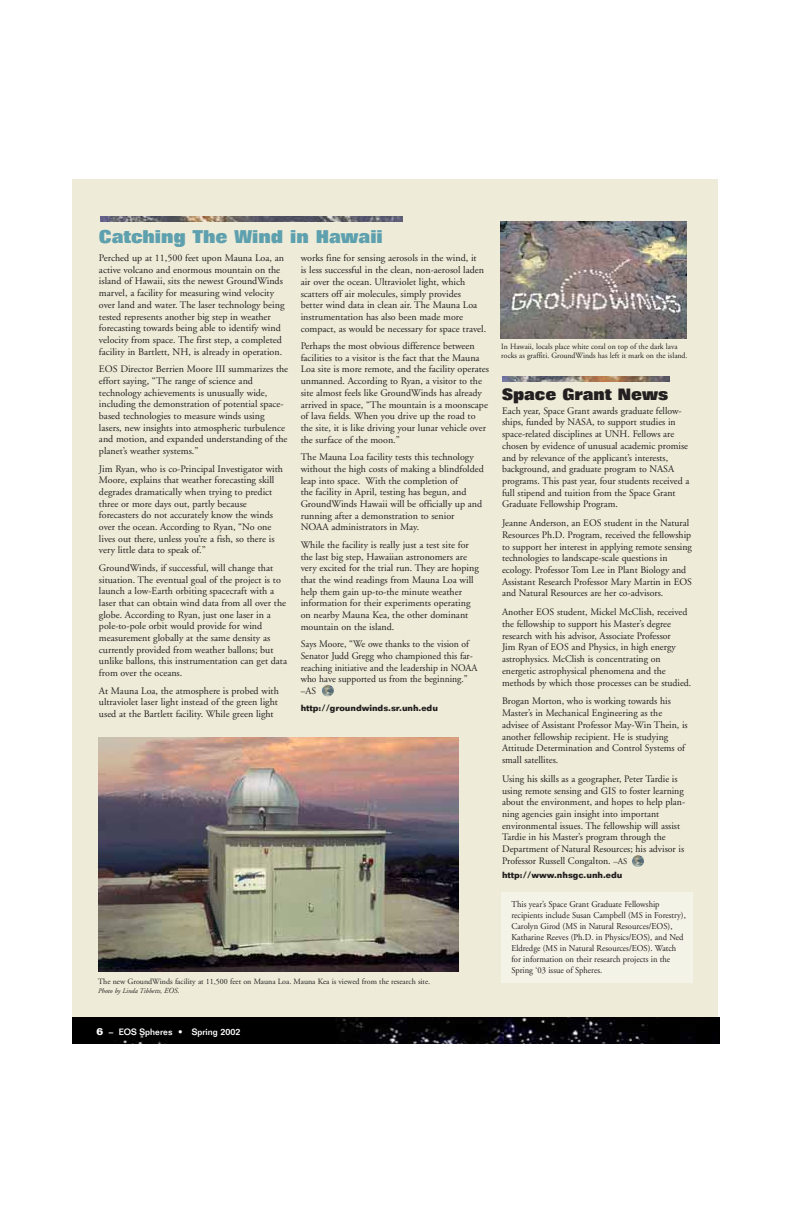
<style>
.page{position:relative;width:792px;height:1224px;background:#fff}
.page>*{position:absolute;margin:0;border:0;box-sizing:border-box;transform-origin:0 0}
.t1{font:800 18px "Folio";color:#5fa0af}
.t2{font:800 16px "Folio";color:#231f20}
.t3{font:10px/11.7px "Adobe Garamond";color:#231f20}
.t4{font:9px/11px "Adobe Garamond";color:#231f20;scale:.95 1}
.t5{font:500 9px "Folio";color:#fff}
.t6{font:700 8.8px "Folio";color:#231f20}
.t7{font:8px/9px "Adobe Garamond";color:#231f20}
.t8{font:italic 7px "Adobe Garamond";color:#231f20}
.s1{font-size:7.7px}
.s2{font-size:9px}
.s3{font-weight:700;font-size:10px}
</style>
<div class="page">
<div style="left:72px;top:180px;width:646px;height:853px;background:#eeecd8"></div>
<img style="left:500px;top:221px;width:186px;height:117px">
<img style="left:101px;top:216px;width:302px;height:5px">
<img style="left:502px;top:377px;width:167px;height:5px">
<svg style="left:322px;top:684px;width:12px;height:13px"></svg>
<svg style="left:632px;top:855px;width:12px;height:12px"></svg>
<img style="left:72px;top:1017px;width:648px;height:27px">
<svg style="left:719px;top:1017px;width:1px;height:26px"></svg>
<img style="left:98px;top:737px;width:361px;height:235px">
<div style="left:502px;top:892px;width:191px;height:90px;background:#f4f3e7"></div>
<h1 class="t1" style="left:99px;top:230px;width:285px">Catching The Wind in Hawaii</h1>
<p class="t3" style="left:99px;top:253px;width:187px">Perched up at 11,500 feet upon Mauna Loa, an active volcano and enormous mountain on the island of Hawaii, sits the newest GroundWinds marvel, a facility for measuring wind velocity over land and water. The laser technology being tested represents another big step in weather forecasting towards being able to identify wind velocity from space. The first step, a completed facility in Bartlett, NH, is already in operation.</p>
<p class="t3" style="left:99px;top:364px;width:191px">EOS Director Berrien Moore III summarizes the effort saying, “The range of science and technology achievements is unusually wide, including the demonstration of potential space&shy;based technologies to measure winds using lasers, new insights into atmospheric turbulence and motion, and expanded understanding of the planet’s weather systems.”</p>
<p class="t3" style="left:99px;top:463px;width:186px">Jim Ryan, who is co-Principal Investigator with Moore, explains that weather forecasting skill degrades dramatically when trying to predict three or more days out, partly because forecasters do not accurately know the winds over the ocean. According to Ryan, “No one lives out there, unless you’re a fish, so there is very little data to speak of.”</p>
<p class="t3" style="left:99px;top:563px;width:190px">GroundWinds, if successful, will change that situation. The eventual goal of the project is to launch a low-Earth orbiting spacecraft with a laser that can obtain wind data from all over the globe. According to Ryan, just one laser in a pole-to-pole orbit would provide for wind measurement globally at the same density as currently provided from weather ballons; but unlike ballons, this instrumentation can get data from over the oceans.</p>
<p class="t3" style="left:99px;top:686px;width:181px;text-align:justify">At Mauna Loa, the atmosphere is probed with ultraviolet laser light instead of the green light used at the Bartlett facility. While green light</p>
<p class="t3" style="left:301px;top:253px;width:187px">works fine for sensing aerosols in the wind, it<br>is less successful in the clean, non-aerosol laden air over the ocean. Ultraviolet light, which scatters off air molecules, simply provides<br>better wind data in clean air. The Mauna Loa instrumentation has also been made more compact, as would be necessary for space travel.</p>
<p class="t3" style="left:301px;top:341px;width:190px">Perhaps the most obvious difference between facilities to a visitor is the fact that the Mauna Loa site is more remote, and the facility operates unmanned. According to Ryan, a visitor to the site almost feels like GroundWinds has already arrived in space, “The mountain is a moonscape of lava fields. When you drive up the road to the site, it is like driving your lunar vehicle over the surface of the moon.”</p>
<p class="t3" style="left:301px;top:452px;width:185px">The Mauna Loa facility tests this technology without the high costs of making a blindfolded leap into space. With the completion of<br>the facility in April, testing has begun, and GroundWinds Hawaii will be officially up and running after a demonstration to senior NOAA administrators in May.</p>
<p class="t3" style="left:301px;top:540px;width:180px">While the facility is really just a test site for the last big step, Hawaiian astronomers are very excited for the trial run. They are hoping that the wind readings from Mauna Loa will help them gain up-to-the minute weather information for their experiments operating on nearby Mauna Kea, the other dominant mountain on the island.</p>
<p class="t3" style="left:301px;top:639px;width:178px">Says Moore, “We owe thanks to the vision of Senator Judd Gregg who championed this far&shy;reaching initiative and the leadership in NOAA who have supported us from the beginning.” –AS</p>
<p class="t6" style="left:301px;top:705px;width:139px">http://groundwinds.sr.unh.edu</p>
<p class="t7" style="left:98px;top:978px;width:334px">The new GroundWinds facility at 11,500 feet on Mauna Loa. Mauna Kea is viewed from the research site.</p>
<p class="t8" style="left:98px;top:988px;width:83px">Photo by Linda Tibbetts, <span class="s1">EOS.</span></p>
<p class="t7" style="left:501px;top:342px;width:188px">In Hawaii, locals place white coral on top of the dark lava rocks as graffiti. GroundWinds has left it mark on the island.</p>
<h2 class="t2" style="left:502px;top:389px;width:168px">Space Grant News</h2>
<p class="t3" style="left:502px;top:406px;width:189px">Each year, Space Grant awards graduate fellow&shy;ships, funded by NASA, to support studies in space-related disciplines at UNH. Fellows are chosen by evidence of unusual academic promise and by relevance of the applicant’s interests, background, and graduate program to NASA programs. This past year, four students received a full stipend and tuition from the Space Grant Graduate Fellowship Program.</p>
<p class="t3" style="left:502px;top:518px;width:191px">Jeanne Anderson, an EOS student in the Natural Resources Ph.D. Program, received the fellowship to support her interest in applying remote sensing technologies to landscape-scale questions in ecology. Professor Tom Lee in Plant Biology and Assistant Research Professor Mary Martin in EOS and Natural Resources are her co-advisors.</p>
<p class="t3" style="left:502px;top:607px;width:191px">Another EOS student, Mickel McClish, received the fellowship to support his Master’s degree research with his advisor, Associate Professor<br>Jim Ryan of EOS and Physics, in high energy astrophysics. McClish is concentrating on energetic astrophysical phenomena and the methods by which those processes can be studied.</p>
<p class="t3" style="left:502px;top:696px;width:187px">Brogan Morton, who is working towards his Master’s in Mechanical Engineering as the advisee of Assistant Professor May-Win Thein, is another fellowship recipient. He is studying Attitude Determination and Control Systems of small satellites.</p>
<p class="t3" style="left:502px;top:774px;width:185px">Using his skills as a geographer, Peter Tardie is using remote sensing and GIS to foster learning about the environment, and hopes to help plan&shy;ning agencies gain insight into important environmental issues. The fellowship will assist Tardie in his Master’s program through the Department of Natural Resources; his advisor is Professor Russell Congalton. <span class="s2">–AS</span></p>
<p class="t6" style="left:502px;top:872px;width:122px">http://www.nhsgc.unh.edu</p>
<p class="t4" style="left:512px;top:899px;width:185px">This year’s Space Grant Graduate Fellowship recipients include Susan Campbell (MS in Forestry), Carolyn Girod (MS in Natural Resources/EOS), Katharine Reeves (Ph.D. in Physics/EOS), and Ned Eldredge (MS in Natural Resources/EOS). Watch for information on their research projects in the Spring ‘03 issue of Spheres.</p>
<p class="t5" style="left:97px;top:1028px;width:145px"><span class="s3">6</span> – EOS Spheres • Spring 2002</p>
</div>
